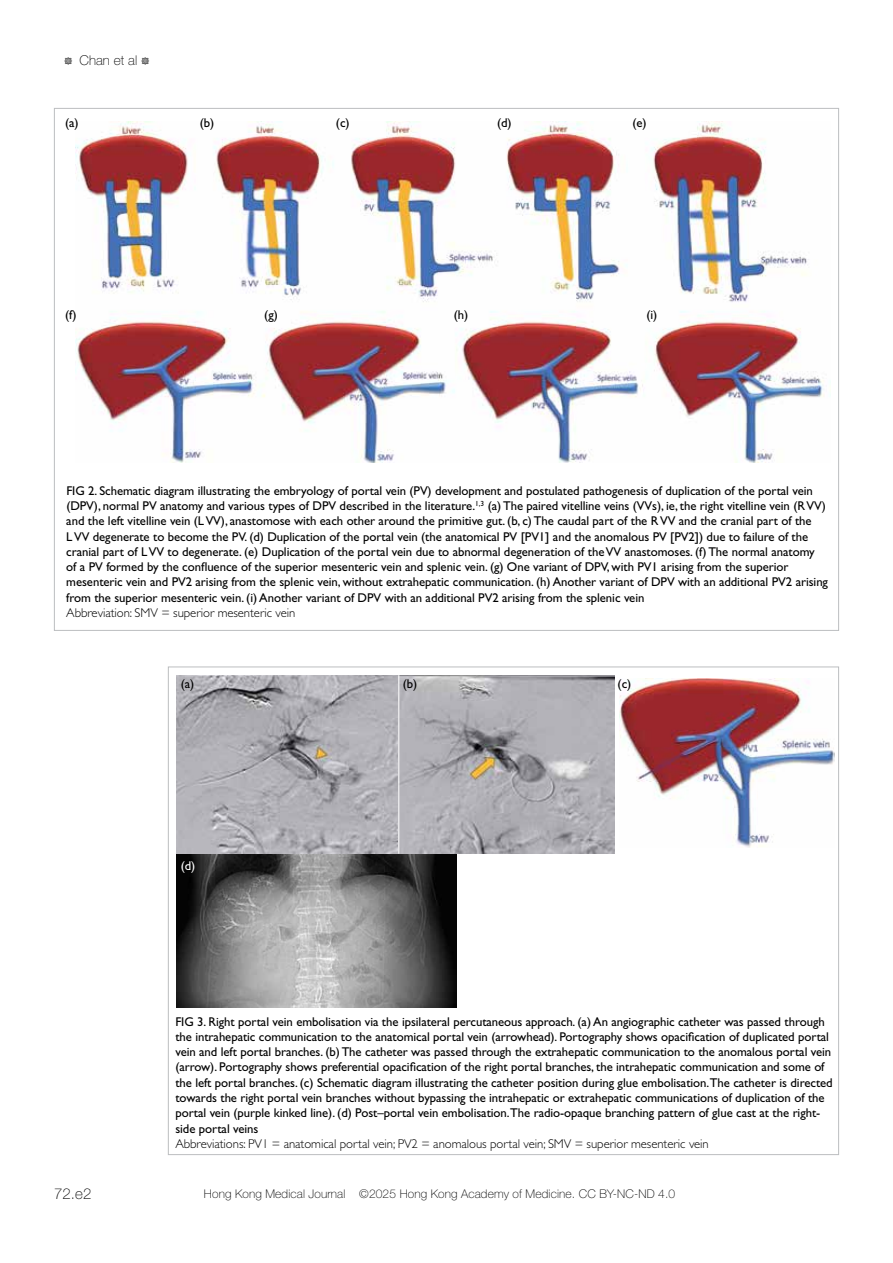
<style>
.page{position:relative;width:893px;height:1263px;background:#fff}
.page>*{position:absolute;margin:0;border:0;box-sizing:border-box;transform-origin:0 0}
.t1{font:100 15px "Helvetica Neue";color:#000}
.t2{font:100 13.5px "Helvetica Neue";letter-spacing:.005em;color:#000}
.t3{font:12.75px/15.3px "Gill Sans";letter-spacing:-.005em;color:#000}
.t4{font:300 12.75px "Gill Sans";letter-spacing:-.005em;color:#000}
.t5{font:12.75px "Gill Sans";color:#fff}
.t6{font:100 12px "Helvetica Neue";letter-spacing:.01em;color:#000}
.s1{font-family:"Type Embellishments One Let Plain";font-weight:400;font-size:12px}
</style>
<div class="page">
<img style="left:75px;top:121px;width:756px;height:342px">
<img style="left:177px;top:675px;width:437px;height:178px">
<img style="left:620px;top:679px;width:215px;height:168px">
<img style="left:176px;top:854px;width:280px;height:154px">
<hr style="left:398px;top:675px;width:1px;height:179px;background:#fff">
<p class="t2" style="left:64px;top:53px;width:88px"><span class="s1">#</span> Chan et al <span class="s1">#</span></p>
<p class="t3" style="left:65px;top:115px;width:15px">(a)</p>
<p class="t3" style="left:200px;top:115px;width:16px">(b)</p>
<p class="t3" style="left:336px;top:115px;width:15px">(c)</p>
<p class="t3" style="left:497px;top:115px;width:16px">(d)</p>
<p class="t3" style="left:632px;top:115px;width:16px">(e)</p>
<p class="t3" style="left:65px;top:307px;width:13px">(f)</p>
<p class="t3" style="left:264px;top:307px;width:15px">(g)</p>
<p class="t3" style="left:454px;top:307px;width:16px">(h)</p>
<p class="t3" style="left:646px;top:307px;width:12px">(i)</p>
<p class="t3" style="left:66px;top:483px;width:763px">FIG 2. Schematic diagram illustrating the embryology of portal vein (PV) development and postulated pathogenesis of duplication of the portal vein (DPV), normal PV anatomy and various types of DPV described in the literature.<sup>1,3</sup> (a) The paired vitelline veins (VVs), ie, the right vitelline vein (R VV) and the left vitelline vein (L VV), anastomose with each other around the primitive gut. (b, c) The caudal part of the R VV and the cranial part of the<br>L VV degenerate to become the PV. (d) Duplication of the portal vein (the anatomical PV [PV1] and the anomalous PV [PV2]) due to failure of the cranial part of L VV to degenerate. (e) Duplication of the portal vein due to abnormal degeneration of the VV anastomoses. (f) The normal anatomy<br>of a PV formed by the confluence of the superior mesenteric vein and splenic vein. (g) One variant of DPV, with PV1 arising from the superior mesenteric vein and PV2 arising from the splenic vein, without extrahepatic communication. (h) Another variant of DPV with an additional PV2 arising from the superior mesenteric vein. (i) Another variant of DPV with an additional PV2 arising from the splenic vein</p>
<p class="t4" style="left:66px;top:606px;width:231px">Abbreviation: SMV = superior mesenteric vein</p>
<p class="t3" style="left:181px;top:676px;width:15px">(a)</p>
<p class="t5" style="left:181px;top:858px;width:16px">(d)</p>
<p class="t3" style="left:403px;top:676px;width:16px">(b)</p>
<p class="t3" style="left:618px;top:676px;width:15px">(c)</p>
<p class="t3" style="left:175px;top:1013px;width:659px">FIG 3. Right portal vein embolisation via the ipsilateral percutaneous approach. (a) An angiographic catheter was passed through the intrahepatic communication to the anatomical portal vein (arrowhead). Portography shows opacification of duplicated portal vein and left portal branches. (b) The catheter was passed through the extrahepatic communication to the anomalous portal vein (arrow). Portography shows preferential opacification of the right portal branches, the intrahepatic communication and some of the left portal branches. (c) Schematic diagram illustrating the catheter position during glue embolisation.The catheter is directed towards the right portal vein branches without bypassing the intrahepatic or extrahepatic communications of duplication of the portal vein (purple kinked line). (d) Post–portal vein embolisation.The radio-opaque branching pattern of glue cast at the right&shy;side portal veins</p>
<p class="t4" style="left:175px;top:1136px;width:535px">Abbreviations: PV1 = anatomical portal vein; PV2 = anomalous portal vein; SMV = superior mesenteric vein</p>
<p class="t1" style="left:54px;top:1186px;width:39px">72.e2</p>
<p class="t6" style="left:204px;top:1187px;width:473px">Hong Kong Medical Journal ©2025 Hong Kong Academy of Medicine. CC BY-NC-ND 4.0</p>
</div>
